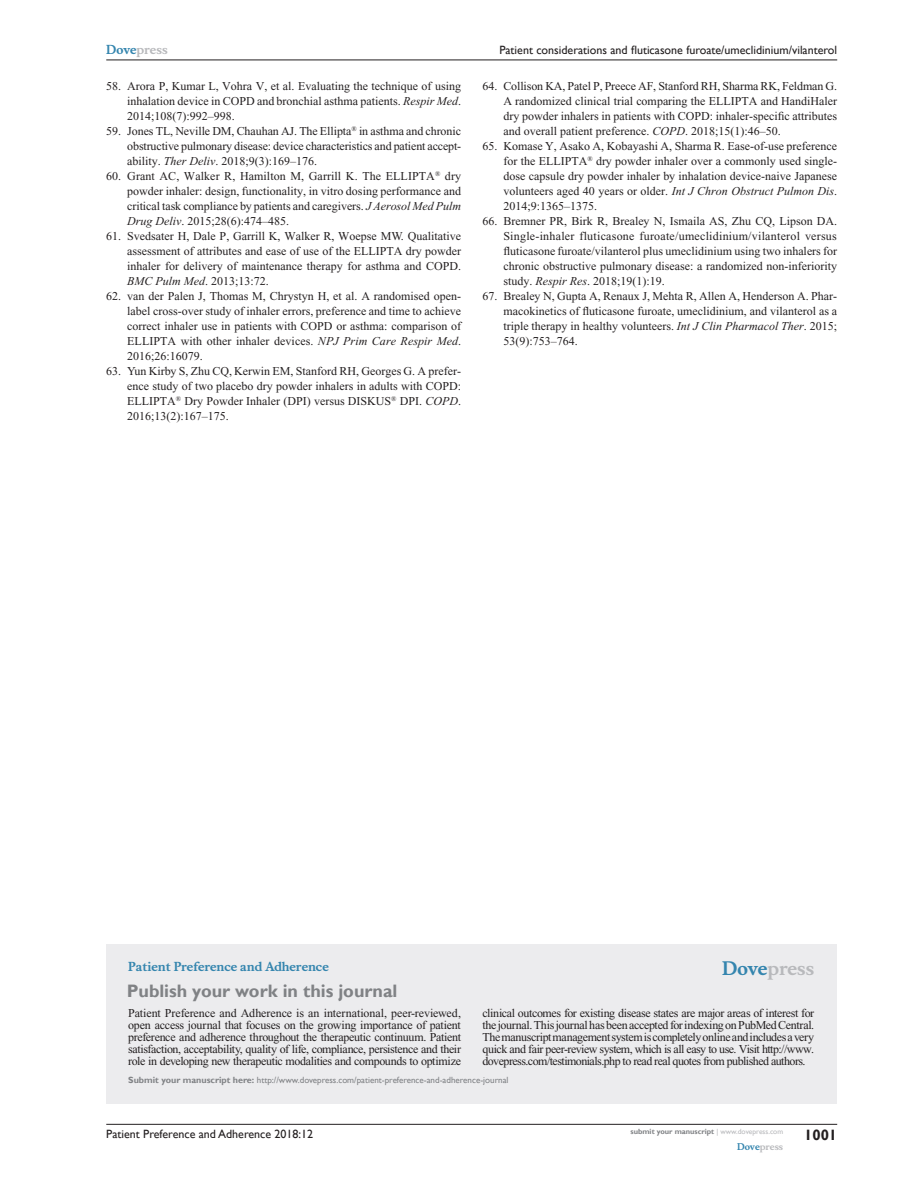
<style>
.page{position:relative;width:918px;height:1188px;background:#fff}
.page>*{position:absolute;margin:0;border:0;box-sizing:border-box;transform-origin:0 0}
.PromBx-H1{font:700 18px "Gill Sans";color:#808285}
.PromBx-Brand{font:700 18px "Musee";color:#b8b9bc}
.t1{font:700 15px "Gill Sans";color:#231f20}
.RefNL2{font:12px/15px "Times New Roman";color:#231f20;text-align:justify}
.PromBx-Tx{font:12px/12px "Times New Roman";letter-spacing:-.045em;color:#231f20;text-align:justify}
.t2{font:12px "Gill Sans";color:#231f20}
.PromBx-JrnlName{font:700 12px "Musee";color:#3485ae}
.t3{font:700 12px "Musee";color:#b8b9bc}
.PromBx-SubmitMssWebA{font:9px "Gill Sans";color:#808285}
.t4{font:700 9px "Musee";color:#b8b9bc}
.t5{font:700 7.5px "Gill Sans";color:#808285}
.s1{color:#3485ae}
.s2{font-style:italic}
.s3{font-weight:700}
.s4{font-weight:400;color:#b8b9bc}
</style>
<div class="page">
<div style="left:106px;top:944px;width:731px;height:159px;background:#ececee"></div>
<hr style="left:106px;top:1124px;width:731px;height:1px;background:#231f20">
<hr style="left:106px;top:60px;width:731px;height:1px;background:#231f20">
<p class="t3" style="left:106px;top:43px;width:63px"><span class="s1">Dove</span>press</p>
<p class="RefNL2" style="left:127px;top:79px;width:335px;text-indent:-21px">58. Arora P, Kumar L, Vohra V, et al. Evaluating the technique of using inhalation device in COPD and bronchial asthma patients. <span class="s2">Respir Med</span>.<br>2014;108(7):992–998.</p>
<p class="RefNL2" style="left:127px;top:124px;width:335px;text-indent:-21px">59. Jones TL, Neville DM, Chauhan AJ. The Ellipta<sup>®</sup> in asthma and chronic obstructive pulmonary disease: device characteristics and patient accept&shy;ability. <span class="s2">Ther Deliv</span>. 2018;9(3):169–176.</p>
<p class="RefNL2" style="left:127px;top:169px;width:335px;text-indent:-21px">60. Grant AC, Walker R, Hamilton M, Garrill K. The ELLIPTA<sup>®</sup> dry powder inhaler: design, functionality, in vitro dosing performance and critical task compliance by patients and caregivers. <span class="s2">J Aerosol Med Pulm Drug Deliv</span>. 2015;28(6):474–485.</p>
<p class="RefNL2" style="left:127px;top:229px;width:335px;text-indent:-21px">61. Svedsater H, Dale P, Garrill K, Walker R, Woepse MW. Qualitative assessment of attributes and ease of use of the ELLIPTA dry powder inhaler for delivery of maintenance therapy for asthma and COPD.<br><span class="s2">BMC Pulm Med</span>. 2013;13:72.</p>
<p class="RefNL2" style="left:127px;top:289px;width:335px;text-indent:-21px">62. van der Palen J, Thomas M, Chrystyn H, et al. A randomised open&shy;label cross-over study of inhaler errors, preference and time to achieve correct inhaler use in patients with COPD or asthma: comparison of ELLIPTA with other inhaler devices. <span class="s2">NPJ Prim Care Respir Med</span>.<br>2016;26:16079.</p>
<p class="RefNL2" style="left:127px;top:364px;width:335px;text-indent:-21px">63. Yun Kirby S, Zhu CQ, Kerwin EM, Stanford RH, Georges G. A prefer&shy;ence study of two placebo dry powder inhalers in adults with COPD:<br>ELLIPTA<sup>®</sup> Dry Powder Inhaler (DPI) versus DISKUS<sup>®</sup> DPI. <span class="s2">COPD</span>.<br>2016;13(2):167–175.</p>
<p class="t2" style="left:499px;top:43px;width:339px">Patient considerations and fluticasone furoate/umeclidinium/vilanterol</p>
<p class="RefNL2" style="left:503px;top:79px;width:335px;text-indent:-21px">64. Collison KA, Patel P, Preece AF, Stanford RH, Sharma RK, Feldman G.<br>A randomized clinical trial comparing the ELLIPTA and HandiHaler dry powder inhalers in patients with COPD: inhaler-specific attributes and overall patient preference. <span class="s2">COPD</span>. 2018;15(1):46–50.</p>
<p class="RefNL2" style="left:503px;top:139px;width:335px;text-indent:-21px">65. Komase Y, Asako A, Kobayashi A, Sharma R. Ease-of-use preference for the ELLIPTA<sup>®</sup> dry powder inhaler over a commonly used single&shy;dose capsule dry powder inhaler by inhalation device-naive Japanese volunteers aged 40 years or older. <span class="s2">Int J Chron Obstruct Pulmon Dis</span>.<br>2014;9:1365–1375.</p>
<p class="RefNL2" style="left:503px;top:214px;width:335px;text-indent:-21px">66. Bremner PR, Birk R, Brealey N, Ismaila AS, Zhu CQ, Lipson DA.<br>Single-inhaler fluticasone furoate/umeclidinium/vilanterol versus fluticasone furoate/vilanterol plus umeclidinium using two inhalers for chronic obstructive pulmonary disease: a randomized non-inferiority study. <span class="s2">Respir Res</span>. 2018;19(1):19.</p>
<p class="RefNL2" style="left:503px;top:289px;width:335px;text-indent:-21px">67. Brealey N, Gupta A, Renaux J, Mehta R, Allen A, Henderson A. Phar&shy;macokinetics of fluticasone furoate, umeclidinium, and vilanterol as a triple therapy in healthy volunteers. <span class="s2">Int J Clin Pharmacol Ther</span>. 2015; 53(9):753–764.</p>
<p class="PromBx-JrnlName" style="left:128px;top:959px;width:202px">Patient Preference and Adherence</p>
<p class="PromBx-H1" style="left:127px;top:980px;width:272px">Publish your work in this journal</p>
<p class="PromBx-Brand" style="left:722px;top:958px;width:94px"><span class="s1">Dove</span>press</p>
<p class="PromBx-Tx" style="left:128px;top:1007px;width:334px">Patient Preference and Adherence is an international, peer-reviewed, open access journal that focuses on the growing importance of patient preference and adherence throughout the therapeutic continuum. Patient satisfaction, acceptability, quality of life, compliance, persistence and their role in developing new therapeutic modalities and compounds to optimize</p>
<p class="PromBx-Tx" style="left:482px;top:1007px;width:333px">clinical outcomes for existing disease states are major areas of interest for the journal. This journal has been accepted for indexing on PubMed Central.<br>The manuscript management system is completely online and includes a very quick and fair peer-review system, which is all easy to use. Visit http://www. dovepress.com/testimonials.php to read real quotes from published authors.</p>
<p class="PromBx-SubmitMssWebA" style="left:128px;top:1075px;width:382px"><span class="s3">Submit your manuscript here:</span> http://www.dovepress.com/patient-preference-and-adherence-journal</p>
<p class="t2" style="left:106px;top:1127px;width:209px">Patient Preference and Adherence 2018:12</p>
<p class="t5" style="left:631px;top:1127px;width:154px">submit your manuscript <span class="s4">| www.dovepress.com</span></p>
<p class="t4" style="left:737px;top:1141px;width:48px"><span class="s1">Dove</span>press</p>
<p class="t1" style="left:804px;top:1126px;width:35px">1001</p>
</div>
